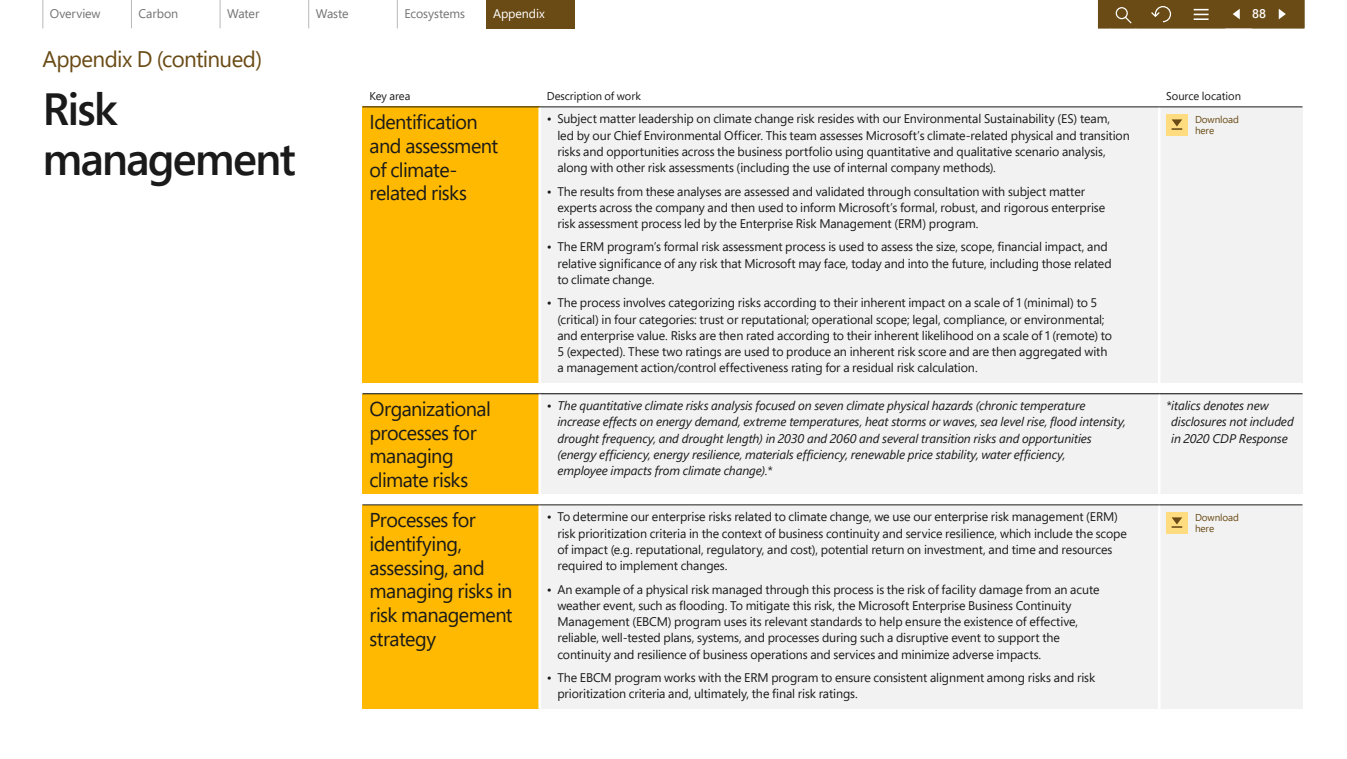
<style>
.page{position:relative;width:1347px;height:759px;background:#fff}
.page>*{position:absolute;margin:0;border:0;box-sizing:border-box;transform-origin:0 0}
.t1{font:600 45px/50px "Segoe Pro";letter-spacing:-.04em;color:#1a1a1a}
.t2{font:22.5px "Segoe Pro";letter-spacing:-.03em;color:#6a4b16}
.t3{font:20px/23.8px "Segoe Pro";letter-spacing:-.03em;color:#1a1a1a}
.t4{font:12.5px/16.2px "Segoe Pro";letter-spacing:-.01em;color:#1a1a1a}
.t5{font:italic 12.5px/16.2px "Segoe Pro";letter-spacing:-.01em;color:#1a1a1a}
.t6{font:12.5px "Segoe Pro";letter-spacing:-.005em;color:#737373}
.t7{font:12.5px "Segoe Pro";letter-spacing:-.005em;color:#fff}
.t8{font:600 12.5px "Segoe Pro";color:#fff}
.t9{font:11.25px "Segoe Pro";letter-spacing:-.005em;color:#1a1a1a}
.t10{font:10px/11.2px "Segoe Pro";letter-spacing:-.01em;color:#6a4b16}
.s1{font-style:normal}
</style>
<div class="page">
<div style="left:539px;top:107px;width:620px;height:276px;background:#f2f2f2"></div>
<div style="left:539px;top:393px;width:620px;height:101px;background:#f2f2f2"></div>
<div style="left:539px;top:504px;width:620px;height:204px;background:#f2f2f2"></div>
<svg style="left:397px;top:0;width:1px;height:28px"></svg>
<svg style="left:308px;top:0;width:1px;height:28px"></svg>
<svg style="left:220px;top:0;width:1px;height:28px"></svg>
<svg style="left:131px;top:0;width:1px;height:28px"></svg>
<svg style="left:43px;top:0;width:1px;height:28px"></svg>
<div style="left:1159px;top:393px;width:143px;height:101px;background:#f2f2f2"></div>
<hr style="left:1158px;top:394px;width:2px;height:100px;background:#fff">
<div style="left:486px;top:0;width:88px;height:28px;background:#6a4b16"></div>
<div style="left:1110px;top:5px;width:25px;height:25px;border:1px solid #fff"></div>
<div style="left:362px;top:107px;width:177px;height:276px;background:#ffb900"></div>
<div style="left:1159px;top:107px;width:143px;height:276px;background:#f2f2f2"></div>
<hr style="left:538px;top:107px;width:3px;height:276px;background:#fff">
<hr style="left:1158px;top:107px;width:2px;height:276px;background:#fff">
<hr style="left:362px;top:106px;width:177px;height:1px;background:#1d1d1b">
<hr style="left:539px;top:106px;width:620px;height:1px;background:#1d1d1b">
<hr style="left:1159px;top:106px;width:143px;height:1px;background:#1d1d1b">
<div style="left:1166px;top:114px;width:21px;height:21px;background:#ffdc80"></div>
<svg style="left:1171px;top:119px;width:11px;height:11px"></svg>
<div style="left:362px;top:393px;width:177px;height:101px;background:#ffb900"></div>
<hr style="left:538px;top:394px;width:3px;height:100px;background:#fff">
<div style="left:362px;top:504px;width:177px;height:204px;background:#ffb900"></div>
<div style="left:1159px;top:504px;width:143px;height:204px;background:#f2f2f2"></div>
<hr style="left:538px;top:505px;width:3px;height:203px;background:#fff">
<hr style="left:1158px;top:505px;width:2px;height:203px;background:#fff">
<hr style="left:362px;top:504px;width:177px;height:1px;background:#1d1d1b">
<hr style="left:539px;top:504px;width:620px;height:1px;background:#1d1d1b">
<hr style="left:1159px;top:504px;width:143px;height:1px;background:#1d1d1b">
<div style="left:1166px;top:511px;width:21px;height:22px;background:#ffdc80"></div>
<svg style="left:1171px;top:517px;width:11px;height:10px"></svg>
<svg style="left:1098px;top:0;width:206px;height:28px"></svg>
<hr style="left:362px;top:393px;width:177px;height:1px;background:#1d1d1b">
<hr style="left:539px;top:393px;width:620px;height:1px;background:#1d1d1b">
<hr style="left:1159px;top:393px;width:143px;height:1px;background:#1d1d1b">
<p class="t6" style="left:50px;top:5px;width:52px">Overview</p>
<p class="t6" style="left:139px;top:5px;width:41px">Carbon</p>
<p class="t6" style="left:227px;top:5px;width:34px">Water</p>
<p class="t6" style="left:316px;top:5px;width:34px">Waste</p>
<p class="t6" style="left:404px;top:5px;width:62px">Ecosystems</p>
<p class="t7" style="left:493px;top:5px;width:53px">Appendix</p>
<h2 class="t2" style="left:43px;top:43px;width:221px">Appendix D (continued)</h2>
<h3 class="t1" style="left:43px;top:83px;width:255px">Risk management</h3>
<p class="t9" style="left:369px;top:88px;width:42px">Key area</p>
<p class="t9" style="left:547px;top:88px;width:96px">Description of work</p>
<p class="t9" style="left:1166px;top:88px;width:76px">Source location</p>
<p class="t3" style="left:369px;top:109px;width:130px">Identification and assessment of climate&shy;related risks</p>
<p class="t4" style="left:557px;top:110px;width:574px;text-indent:-11px">• Subject matter leadership on climate change risk resides with our Environmental Sustainability (ES) team, led by our Chief Environmental Officer. This team assesses Microsoft’s climate-related physical and transition risks and opportunities across the business portfolio using quantitative and qualitative scenario analysis, along with other risk assessments (including the use of internal company methods).</p>
<p class="t10" style="left:1195px;top:113px;width:45px">Download here</p>
<p class="t4" style="left:557px;top:182px;width:549px;text-indent:-11px">• The results from these analyses are assessed and validated through consultation with subject matter experts across the company and then used to inform Microsoft’s formal, robust, and rigorous enterprise risk assessment process led by the Enterprise Risk Management (ERM) program.</p>
<p class="t4" style="left:557px;top:238px;width:556px;text-indent:-11px">• The ERM program’s formal risk assessment process is used to assess the size, scope, financial impact, and relative significance of any risk that Microsoft may face, today and into the future, including those related to climate change.</p>
<p class="t4" style="left:557px;top:294px;width:556px;text-indent:-11px">• The process involves categorizing risks according to their inherent impact on a scale of 1 (minimal) to 5 (critical) in four categories: trust or reputational; operational scope; legal, compliance, or environmental; and enterprise value. Risks are then rated according to their inherent likelihood on a scale of 1 (remote) to 5 (expected). These two ratings are used to produce an inherent risk score and are then aggregated with a management action/control effectiveness rating for a residual risk calculation.</p>
<p class="t8" style="left:1252px;top:5px;width:15px">88</p>
<p class="t3" style="left:369px;top:396px;width:123px">Organizational processes for managing climate risks</p>
<p class="t5" style="left:557px;top:397px;width:570px;text-indent:-11px"><span class="s1">•</span> The quantitative climate risks analysis focused on seven climate physical hazards (chronic temperature increase effects on energy demand, extreme temperatures, heat storms or waves, sea level rise, flood intensity, drought frequency, and drought length) in 2030 and 2060 and several transition risks and opportunities (energy efficiency, energy resilience, materials efficiency, renewable price stability, water efficiency,<br>employee impacts from climate change).*</p>
<p class="t5" style="left:1171px;top:397px;width:124px;text-indent:-5px">*italics denotes new disclosures not included in 2020 CDP Response</p>
<p class="t3" style="left:369px;top:507px;width:145px">Processes for identifying, assessing, and managing risks in risk management strategy</p>
<p class="t4" style="left:557px;top:508px;width:571px;text-indent:-11px">• To determine our enterprise risks related to climate change, we use our enterprise risk management (ERM) risk prioritization criteria in the context of business continuity and service resilience, which include the scope of impact (e.g. reputational, regulatory, and cost), potential return on investment, and time and resources required to implement changes.</p>
<p class="t10" style="left:1195px;top:511px;width:45px">Download here</p>
<p class="t4" style="left:557px;top:580px;width:544px;text-indent:-11px">• An example of a physical risk managed through this process is the risk of facility damage from an acute weather event, such as flooding. To mitigate this risk, the Microsoft Enterprise Business Continuity Management (EBCM) program uses its relevant standards to help ensure the existence of effective, reliable, well-tested plans, systems, and processes during such a disruptive event to support the continuity and resilience of business operations and services and minimize adverse impacts.</p>
<p class="t4" style="left:557px;top:668px;width:539px;text-indent:-11px">• The EBCM program works with the ERM program to ensure consistent alignment among risks and risk prioritization criteria and, ultimately, the final risk ratings.</p>
</div>
